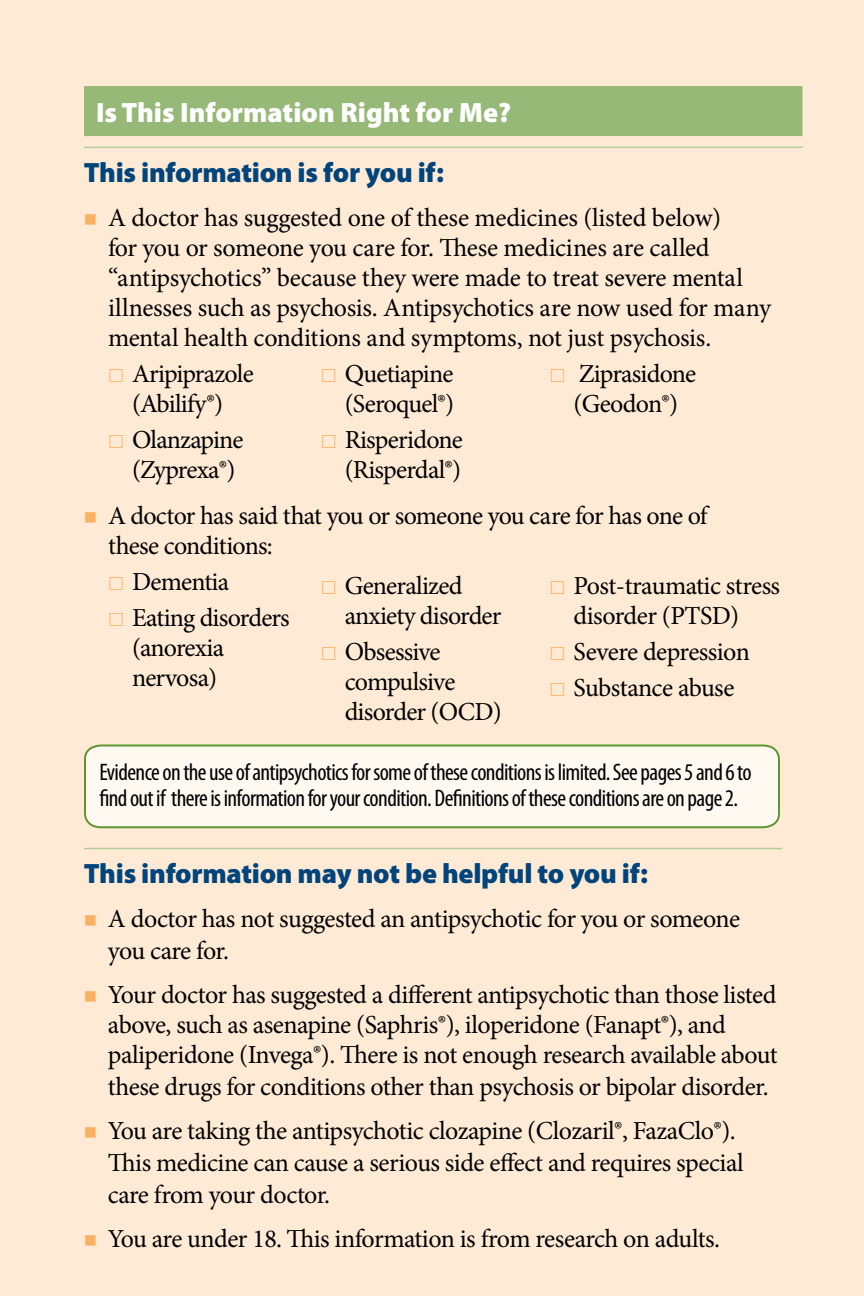
<style>
.page{position:relative;width:864px;height:1296px;background:#ffebd5}
.page>*{position:absolute;margin:0;border:0;box-sizing:border-box;transform-origin:0 0}
.t1{font:900 28px "Myriad Pro";letter-spacing:-.01em;color:#00447c}
.t2{font:900 28px "Myriad Pro";color:#fff}
.t3{font:26px/30px "Minion Pro";letter-spacing:-.025em;color:#000}
.t4{font:condensed 24px/26px "Myriad Pro";letter-spacing:-.025em;color:#000}
</style>
<div class="page">
<div style="left:84px;top:86px;width:718px;height:50px;background:#97b977"></div>
<hr style="left:84px;top:147px;width:718px;height:1px;background:#b5cd9e">
<hr style="left:84px;top:848px;width:698px;height:1px;background:#b5cd9e">
<svg style="left:84px;top:744px;width:696px;height:85px;background:#f6f3e7"></svg>
<p class="t2" style="left:96px;top:94px;width:417px">Is This Information Right for Me?</p>
<p class="t1" style="left:84px;top:154px;width:362px">This information is for you if:</p>
<p class="t3" style="left:108px;top:203px;width:665px">A doctor has suggested one of these medicines (listed below)<br>for you or someone you care for. These medicines are called “antipsychotics” because they were made to treat severe mental illnesses such as psychosis. Antipsychotics are now used for many mental health conditions and symptoms, not just psychosis.</p>
<p class="t3" style="left:132px;top:359px;width:123px">Aripiprazole (Abilify®)</p>
<p class="t3" style="left:132px;top:425px;width:113px">Olanzapine (Zyprexa®)</p>
<p class="t3" style="left:108px;top:501px;width:601px">A doctor has said that you or someone you care for has one of these conditions:</p>
<p class="t3" style="left:132px;top:564px;width:159px;line-height:36px">Dementia<br>Eating disorders</p>
<p class="t3" style="left:132px;top:633px;width:94px">(anorexia nervosa)</p>
<p class="t3" style="left:574px;top:359px;width:124px">Ziprasidone (Geodon®)</p>
<p class="t3" style="left:345px;top:359px;width:111px">Quetiapine (Seroquel®)</p>
<p class="t3" style="left:345px;top:425px;width:120px">Risperidone (Risperdal®)</p>
<p class="t3" style="left:345px;top:571px;width:158px">Generalized anxiety disorder</p>
<p class="t3" style="left:345px;top:637px;width:159px">Obsessive compulsive disorder (OCD)</p>
<p class="t3" style="left:574px;top:571px;width:208px">Post-traumatic stress disorder (PTSD)</p>
<p class="t3" style="left:574px;top:634px;width:178px;line-height:36px">Severe depression<br>Substance abuse</p>
<p class="t4" style="left:99px;top:758px;width:654px">Evidence on the use of antipsychotics for some of these conditions is limited. See pages 5 and 6 to find out if there is information for your condition. Definitions of these conditions are on page 2.</p>
<p class="t1" style="left:84px;top:855px;width:566px">This information may not be helpful to you if:</p>
<p class="t3" style="left:108px;top:903px;width:634px;line-height:32px">A doctor has not suggested an antipsychotic for you or someone you care for.</p>
<p class="t3" style="left:108px;top:980px;width:671px;line-height:30.6px">Your doctor has suggested a different antipsychotic than those listed above, such as asenapine (Saphris®), iloperidone (Fanapt®), and paliperidone (Invega®). There is not enough research available about these drugs for conditions other than psychosis or bipolar disorder.</p>
<p class="t3" style="left:108px;top:1115px;width:637px;line-height:32px">You are taking the antipsychotic clozapine (Clozaril®, FazaClo®).<br>This medicine can cause a serious side effect and requires special care from your doctor.</p>
<p class="t3" style="left:108px;top:1224px;width:614px">You are under 18. This information is from research on adults.</p>
</div>
